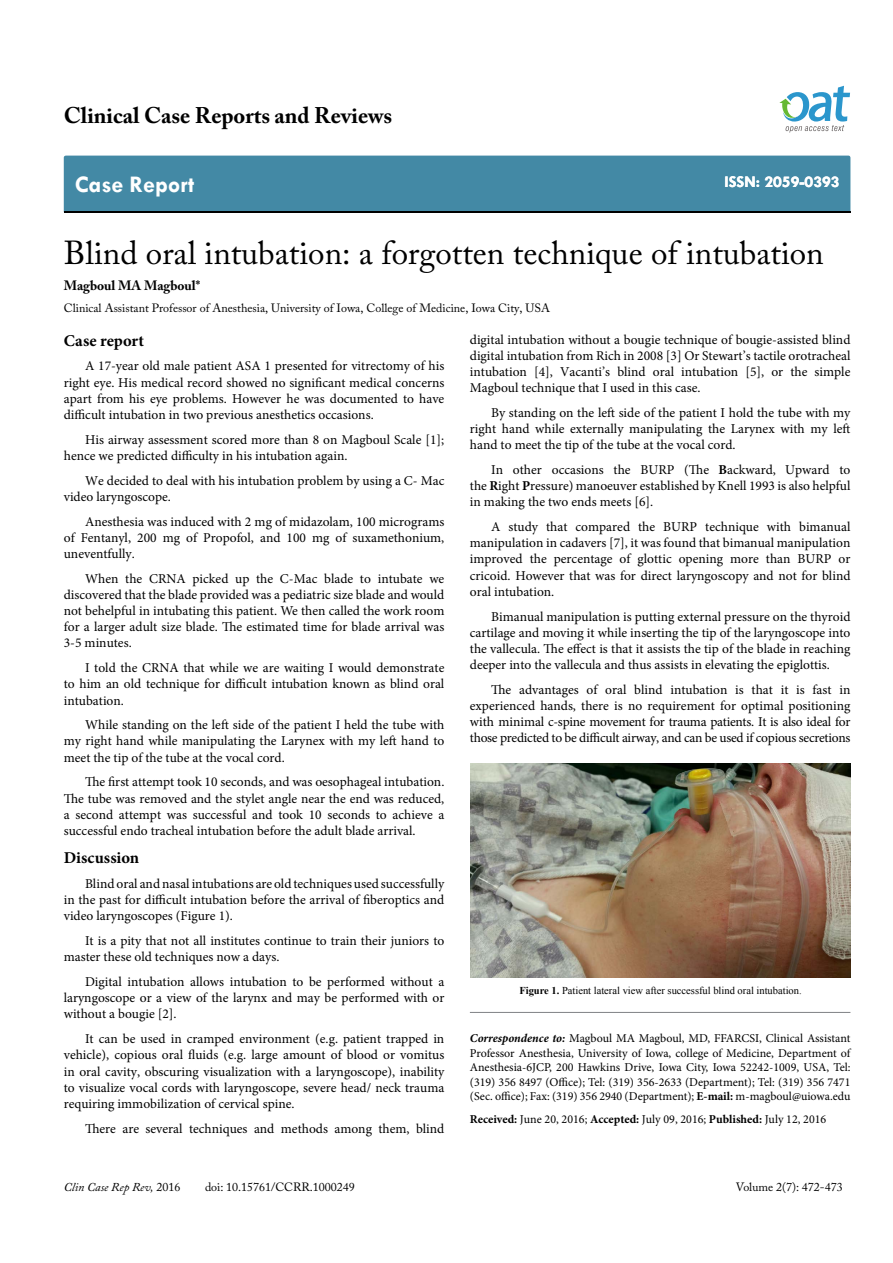
<style>
.page{position:relative;width:893px;height:1263px;background:#fff}
.page>*{position:absolute;margin:0;border:0;box-sizing:border-box;transform-origin:0 0}
.t1{font:33px "Adobe Caslon Pro";color:#000}
.t2{font:700 24px "Tw Cen";color:#fff}
.t3{font:700 22.5px "Adobe Caslon Pro";color:#000}
.t4{font:700 16.5px "Minion Pro";letter-spacing:.005em;color:#000}
.t5{font:700 16.5px "Tw Cen";color:#fff}
.t6{font:13.5px/16.2px "Minion Pro";color:#000;text-align:justify}
.t7{font:700 13.5px "Adobe Caslon Pro";color:#000}
.t8{font:12px/14.4px "Minion Pro";color:#000;text-align:justify}
.t9{font:12px "Adobe Caslon Pro";color:#000}
.t10{font:italic 12px "Adobe Caslon Pro";color:#000}
.t11{font:10.5px "Times New Roman";color:#000}
.s1{font-style:normal}
.s2{font-weight:700}
.s3{font-weight:700;font-style:italic}
</style>
<div class="page">
<div style="left:64px;top:156px;width:786px;height:56px;background:#4389a5"></div>
<svg style="left:779px;top:86px;width:71px;height:47px"></svg>
<hr style="left:470px;top:1012px;width:380px;height:1px;background:#808285">
<img style="left:471px;top:764px;width:379px;height:213px">
<h3 class="t3" style="left:64px;top:102px;width:330px">Clinical Case Reports and Reviews</h3>
<h2 class="t2" style="left:75px;top:170px;width:121px">Case Report</h2>
<p class="t5" style="left:724px;top:172px;width:117px">ISSN: 2059-0393</p>
<h1 class="t1" style="left:64px;top:233px;width:761px">Blind oral intubation: a forgotten technique of intubation</h1>
<p class="t7" style="left:64px;top:278px;width:138px">Magboul MA Magboul*</p>
<p class="t9" style="left:64px;top:301px;width:488px">Clinical Assistant Professor of Anesthesia, University of Iowa, College of Medicine, Iowa City, USA</p>
<p class="t4" style="left:64px;top:329px;width:82px">Case report</p>
<p class="t6" style="left:64px;top:358px;width:382px;text-indent:21px">A 17-year old male patient ASA 1 presented for vitrectomy of his right eye. His medical record showed no significant medical concerns apart from his eye problems. However he was documented to have difficult intubation in two previous anesthetics occasions.</p>
<p class="t6" style="left:64px;top:431px;width:382px;text-indent:21px">His airway assessment scored more than 8 on Magboul Scale [1]; hence we predicted difficulty in his intubation again.</p>
<p class="t6" style="left:64px;top:472px;width:382px;text-indent:21px">We decided to deal with his intubation problem by using a C- Mac video laryngoscope.</p>
<p class="t6" style="left:64px;top:513px;width:382px;text-indent:21px">Anesthesia was induced with 2 mg of midazolam, 100 micrograms of Fentanyl, 200 mg of Propofol, and 100 mg of suxamethonium, uneventfully.</p>
<p class="t6" style="left:64px;top:570px;width:382px;text-indent:21px">When the CRNA picked up the C-Mac blade to intubate we discovered that the blade provided was a pediatric size blade and would not behelpful in intubating this patient. We then called the work room for a larger adult size blade. The estimated time for blade arrival was 3-5 minutes.</p>
<p class="t6" style="left:64px;top:660px;width:382px;text-indent:21px">I told the CRNA that while we are waiting I would demonstrate to him an old technique for difficult intubation known as blind oral intubation.</p>
<p class="t6" style="left:64px;top:717px;width:382px;text-indent:21px">While standing on the left side of the patient I held the tube with my right hand while manipulating the Larynex with my left hand to meet the tip of the tube at the vocal cord.</p>
<p class="t6" style="left:64px;top:774px;width:382px;text-indent:21px">The first attempt took 10 seconds, and was oesophageal intubation.<br>The tube was removed and the stylet angle near the end was reduced, a second attempt was successful and took 10 seconds to achieve a successful endo tracheal intubation before the adult blade arrival.</p>
<p class="t4" style="left:64px;top:846px;width:77px">Discussion</p>
<p class="t6" style="left:64px;top:876px;width:382px;text-indent:21px">Blind oral and nasal intubations are old techniques used successfully in the past for difficult intubation before the arrival of fiberoptics and video laryngoscopes (Figure 1).</p>
<p class="t6" style="left:64px;top:933px;width:382px;text-indent:21px">It is a pity that not all institutes continue to train their juniors to master these old techniques now a days.</p>
<p class="t6" style="left:64px;top:974px;width:382px;text-indent:21px">Digital intubation allows intubation to be performed without a laryngoscope or a view of the larynx and may be performed with or without a bougie [2].</p>
<p class="t6" style="left:64px;top:1031px;width:382px;text-indent:21px">It can be used in cramped environment (e.g. patient trapped in vehicle), copious oral fluids (e.g. large amount of blood or vomitus in oral cavity, obscuring visualization with a laryngoscope), inability to visualize vocal cords with laryngoscope, severe head/ neck trauma requiring immobilization of cervical spine.</p>
<p class="t6" style="left:85px;top:1120px;width:361px">There are several techniques and methods among them, blind</p>
<p class="t10" style="left:64px;top:1180px;width:118px">Clin Case Rep Rev, <span class="s1">2016</span></p>
<p class="t9" style="left:205px;top:1180px;width:151px">doi: 10.15761/CCRR.1000249</p>
<p class="t6" style="left:470px;top:331px;width:382px">digital intubation without a bougie technique of bougie-assisted blind digital intubation from Rich in 2008 [3] Or Stewart’s tactile orotracheal intubation [4], Vacanti’s blind oral intubation [5], or the simple Magboul technique that I used in this case.</p>
<p class="t6" style="left:470px;top:404px;width:382px;text-indent:21px">By standing on the left side of the patient I hold the tube with my right hand while externally manipulating the Larynex with my left hand to meet the tip of the tube at the vocal cord.</p>
<p class="t6" style="left:470px;top:462px;width:382px;text-indent:21px">In other occasions the BURP (The <span class="s2">B</span>ackward, Upward to the <span class="s2">R</span>ight <span class="s2">P</span>ressure) manoeuver established by Knell 1993 is also helpful in making the two ends meets [6].</p>
<p class="t6" style="left:470px;top:519px;width:382px;text-indent:21px">A study that compared the BURP technique with bimanual manipulation in cadavers [7], it was found that bimanual manipulation improved the percentage of glottic opening more than BURP or cricoid. However that was for direct laryngoscopy and not for blind oral intubation.</p>
<p class="t6" style="left:470px;top:608px;width:382px;text-indent:21px">Bimanual manipulation is putting external pressure on the thyroid cartilage and moving it while inserting the tip of the laryngoscope into the vallecula. The effect is that it assists the tip of the blade in reaching deeper into the vallecula and thus assists in elevating the epiglottis.</p>
<p class="t6" style="left:470px;top:681px;width:382px;text-indent:21px">The advantages of oral blind intubation is that it is fast in experienced hands, there is no requirement for optimal positioning with minimal c-spine movement for trauma patients. It is also ideal for those predicted to be difficult airway, and can be used if copious secretions</p>
<p class="t11" style="left:519px;top:983px;width:284px"><span class="s2">Figure 1.</span> Patient lateral view after successful blind oral intubation.</p>
<p class="t8" style="left:470px;top:1031px;width:382px"><span class="s3">Correspondence to:</span> Magboul MA Magboul, MD, FFARCSI, Clinical Assistant Professor Anesthesia, University of Iowa, college of Medicine, Department of Anesthesia-6JCP, 200 Hawkins Drive, Iowa City, Iowa 52242-1009, USA, Tel: (319) 356 8497 (Office); Tel: (319) 356-2633 (Department); Tel: (319) 356 7471 (Sec. office); Fax: (319) 356 2940 (Department); <span class="s2">E-mail:</span> m-magboul@uiowa.edu</p>
<p class="t8" style="left:470px;top:1112px;width:358px"><span class="s2">Received:</span> June 20, 2016; <span class="s2">Accepted:</span> July 09, 2016; <span class="s2">Published:</span> July 12, 2016</p>
<p class="t9" style="left:736px;top:1180px;width:108px">Volume 2(7): 472-473</p>
</div>
